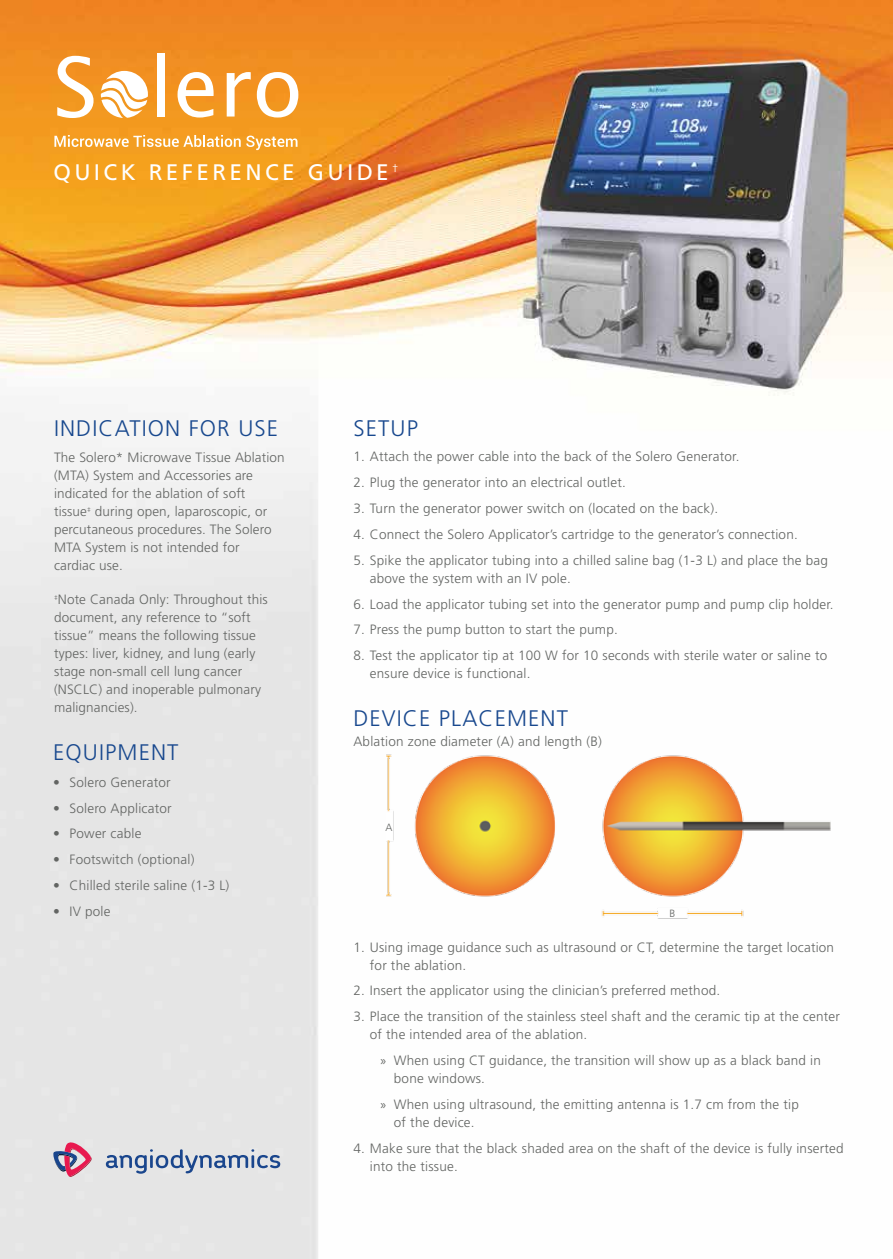
<style>
.page{position:relative;width:893px;height:1259px;background:#fff}
.page>*{position:absolute;margin:0;border:0;box-sizing:border-box;transform-origin:0 0}
.t1{font:300 22.5px "Frutiger LT Std";letter-spacing:.05em;color:#18488e}
.t2{font:22.5px "Frutiger LT Std";letter-spacing:.15em;color:#fff}
.t3{font:300 13.5px/18px "Frutiger LT Std";letter-spacing:.015em;color:#636563}
.t4{font:300 10.5px "Frutiger LT Std";color:#636563}
.s1{font-family:"Myriad Pro";font-weight:400}
</style>
<div class="page">
<img style="left:0;top:0;width:892px;height:1259px">
<svg style="left:57px;top:56px;width:36px;height:62px"></svg>
<div style="left:157px;top:53px;width:8px;height:63px;background:#fff"></div>
<svg style="left:177px;top:72px;width:36px;height:45px"></svg>
<svg style="left:226px;top:72px;width:24px;height:44px"></svg>
<svg style="left:257px;top:72px;width:41px;height:45px"></svg>
<svg style="left:54px;top:135px;width:186px;height:12px"></svg>
<svg style="left:246px;top:136px;width:51px;height:14px"></svg>
<svg style="left:101px;top:71px;width:47px;height:47px"></svg>
<svg style="left:53px;top:1142px;width:39px;height:35px"></svg>
<svg style="left:106px;top:1149px;width:174px;height:24px"></svg>
<img style="left:386px;top:748px;width:444px;height:177px">
<h1 class="t2" style="left:53px;top:159px;width:346px">QUICK REFERENCE GUIDE <sup>†</sup></h1>
<h1 class="t1" style="left:54px;top:415px;width:225px">INDICATION FOR USE</h1>
<p class="t3" style="left:54px;top:449px;width:232px">The Solero* Microwave Tissue Ablation (MTA) System and Accessories are indicated for the ablation of soft tissue<sup>‡</sup> during open, laparoscopic, or percutaneous procedures. The Solero<br>MTA System is not intended for<br>cardiac use.</p>
<p class="t3" style="left:54px;top:591px;width:215px"><sup>‡</sup>Note Canada Only: Throughout this document, any reference to “soft tissue” means the following tissue types: liver, kidney, and lung (early stage non-small cell lung cancer (NSCLC) and inoperable pulmonary malignancies).</p>
<h1 class="t1" style="left:53px;top:739px;width:127px">EQUIPMENT</h1>
<p class="t3" style="left:53px;top:773px;width:119px">• Solero Generator</p>
<p class="t3" style="left:53px;top:799px;width:120px">• Solero Applicator</p>
<p class="t3" style="left:53px;top:825px;width:90px">• Power cable</p>
<p class="t3" style="left:53px;top:850px;width:143px">• Footswitch (optional)</p>
<p class="t3" style="left:53px;top:876px;width:178px">• Chilled sterile saline (1-3 L)</p>
<p class="t3" style="left:53px;top:902px;width:59px">• IV pole</p>
<h1 class="t1" style="left:353px;top:415px;width:66px">SETUP</h1>
<p class="t3" style="left:353px;top:448px;width:387px">1. Attach the power cable into the back of the Solero Generator.</p>
<p class="t3" style="left:353px;top:474px;width:274px">2. Plug the generator into an electrical outlet.</p>
<p class="t3" style="left:353px;top:499px;width:366px">3. Turn the generator power switch on (located on the back).</p>
<p class="t3" style="left:353px;top:525px;width:445px">4. Connect the Solero Applicator’s cartridge to the generator’s connection.</p>
<p class="t3" style="left:370px;top:551px;width:459px;text-indent:-16px">5. Spike the applicator tubing into a chilled saline bag (1-3 L) and place the bag above the system with an IV pole.</p>
<p class="t3" style="left:353px;top:595px;width:481px">6. Load the applicator tubing set into the generator pump and pump clip holder.</p>
<p class="t3" style="left:353px;top:621px;width:266px">7. Press the pump button to start the pump.</p>
<p class="t3" style="left:370px;top:647px;width:458px;text-indent:-16px">8. Test the applicator tip at 100 W for 10 seconds with sterile water or saline to ensure device is functional.</p>
<h1 class="t1" style="left:353px;top:705px;width:216px">DEVICE PLACEMENT</h1>
<p class="t3" style="left:353px;top:732px;width:250px">Ablation zone diameter (A) and length (B)</p>
<p class="t4" style="left:385px;top:821px;width:9px">A</p>
<p class="t4" style="left:669px;top:908px;width:7px">B</p>
<p class="t3" style="left:370px;top:938px;width:465px;text-indent:-16px">1. Using image guidance such as ultrasound or CT, determine the target location for the ablation.</p>
<p class="t3" style="left:353px;top:982px;width:368px">2. Insert the applicator using the clinician’s preferred method.</p>
<p class="t3" style="left:370px;top:1007px;width:471px;text-indent:-16px">3. Place the transition of the stainless steel shaft and the ceramic tip at the center of the intended area of the ablation.</p>
<p class="t3" style="left:394px;top:1051px;width:428px;text-indent:-13px"><span class="s1">»</span> When using CT guidance, the transition will show up as a black band in bone windows.</p>
<p class="t3" style="left:394px;top:1095px;width:406px;text-indent:-13px"><span class="s1">»</span> When using ultrasound, the emitting antenna is 1.7 cm from the tip of the device.</p>
<p class="t3" style="left:370px;top:1139px;width:475px;text-indent:-16px">4. Make sure that the black shaded area on the shaft of the device is fully inserted into the tissue.</p>
</div>
